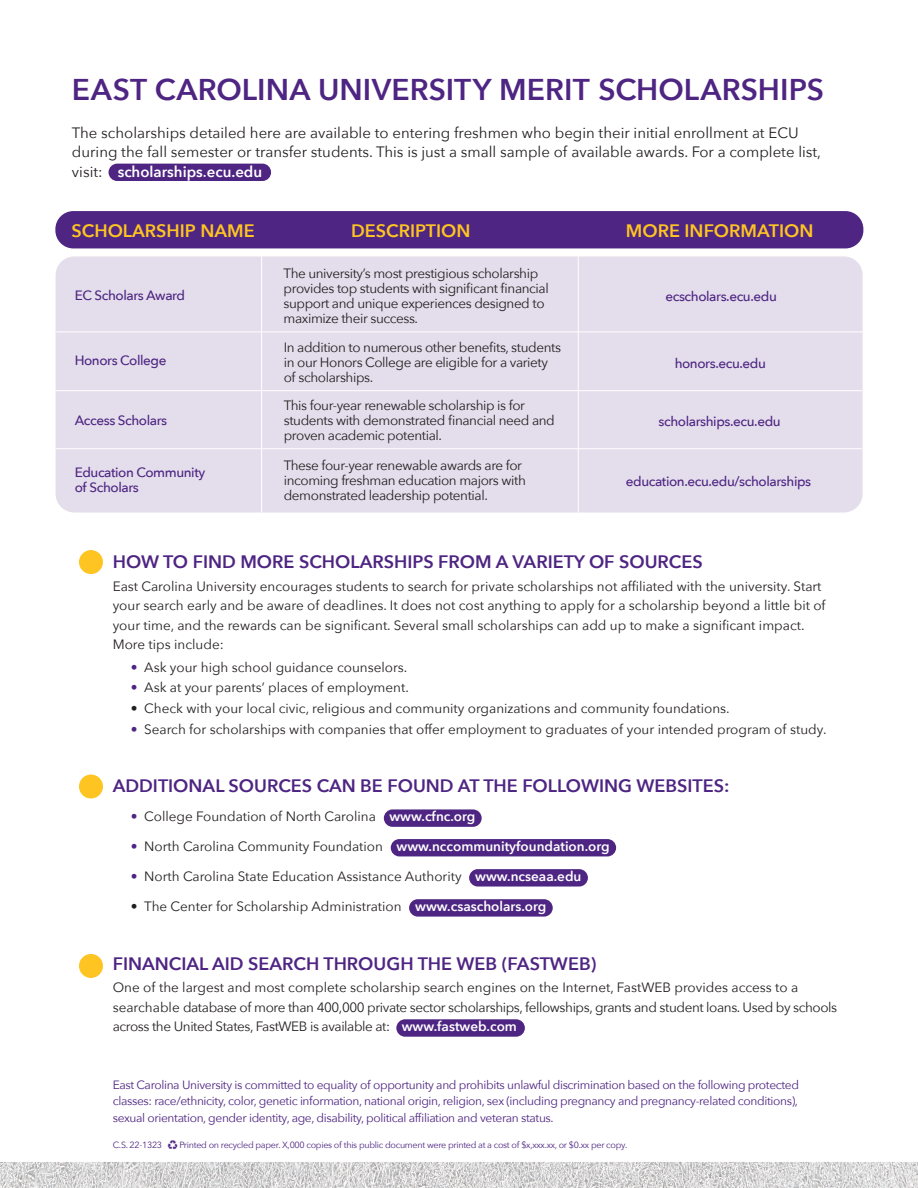
<style>
.page{position:relative;width:918px;height:1188px;background:#fff}
.page>*{position:absolute;margin:0;border:0;box-sizing:border-box;transform-origin:0 0}
.t1{font:600 30px "Avenir Next";color:#4e2582}
.t2{font:600 18px "Avenir Next";color:#4e2582}
.t3{font:600 18px "Avenir Next";color:#fec422}
.t4{font:15px/19.5px "Avenir Next";color:#231f20}
.t5{font:13.5px/19.5px "Avenir Next";color:#231f20}
.t6{font:13.5px/15px "Avenir Next";letter-spacing:-.03em;color:#231f20}
.t7{font:500 13.5px/15px "Avenir Next";letter-spacing:-.03em;color:#4e2582}
.t8{font:12px/16.5px "Avenir Next";letter-spacing:-.03em;color:#4e2582;text-align:justify}
.t9{font:9px "Avenir Next";letter-spacing:-.03em;color:#4e2582}
.s1{font-weight:600;color:#fff}
.s2{font-weight:500;color:#fff}
.s3{color:#4e2582}
.s4{font-weight:500}
.s5{font-family:"Arrowstfb"}
</style>
<div class="page">
<div style="left:56px;top:257px;width:806px;height:255px;background:#e4deec;border-radius:18px"></div>
<div style="left:56px;top:256px;width:807px;height:257px;border:2px solid #4e2582;border-radius:18px"></div>
<hr style="left:261px;top:256px;width:1px;height:257px;background:#fff">
<hr style="left:578px;top:256px;width:1px;height:257px;background:#fff">
<hr style="left:56px;top:332px;width:807px;height:1px;background:#fff">
<hr style="left:56px;top:390px;width:806px;height:1px;background:#fff">
<hr style="left:56px;top:448px;width:806px;height:1px;background:#fff">
<div style="left:55px;top:211px;width:808px;height:37px;background:#4e2582;border-radius:18px"></div>
<div style="left:80px;top:551px;width:22px;height:22px;background:#fec422;border-radius:50%"></div>
<div style="left:79px;top:550px;width:24px;height:24px;border:1px solid #fec422;border-radius:50%"></div>
<img style="left:0;top:1162px;width:918px;height:26px">
<div style="left:80px;top:775px;width:22px;height:23px;background:#fec422;border-radius:50%"></div>
<div style="left:79px;top:775px;width:24px;height:23px;border:1px solid #fec422;border-radius:50%"></div>
<div style="left:80px;top:955px;width:22px;height:22px;background:#fec422;border-radius:50%"></div>
<div style="left:79px;top:954px;width:24px;height:24px;border:1px solid #fec422;border-radius:50%"></div>
<div style="left:384px;top:809px;width:98px;height:18px;background:#4e2582;border-radius:9px"></div>
<div style="left:391px;top:839px;width:225px;height:17px;background:#4e2582;border-radius:9px"></div>
<div style="left:469px;top:869px;width:119px;height:18px;background:#4e2582;border-radius:9px"></div>
<div style="left:409px;top:899px;width:144px;height:18px;background:#4e2582;border-radius:9px"></div>
<div style="left:396px;top:1019px;width:129px;height:18px;background:#4e2582;border-radius:9px"></div>
<div style="left:109px;top:164px;width:162px;height:17px;background:#4e2582;border-radius:9px"></div>
<h1 class="t1" style="left:72px;top:64px;width:754px">EAST CAROLINA UNIVERSITY MERIT SCHOLARSHIPS</h1>
<p class="t4" style="left:72px;top:122px;width:751px">The scholarships detailed here are available to entering freshmen who begin their initial enrollment at ECU during the fall semester or transfer students. This is just a small sample of available awards. For a complete list, visit: <span class="s1">scholarships</span><span class="s2">.</span><span class="s1">ecu.edu</span></p>
<h2 class="t3" style="left:72px;top:215px;width:185px">SCHOLARSHIP NAME</h2>
<h2 class="t3" style="left:351px;top:215px;width:121px">DESCRIPTION</h2>
<h2 class="t3" style="left:626px;top:215px;width:189px">MORE INFORMATION</h2>
<p class="t7" style="left:75px;top:287px;width:112px">EC Scholars Award</p>
<p class="t7" style="left:75px;top:353px;width:93px">Honors College</p>
<p class="t7" style="left:75px;top:412px;width:94px">Access Scholars</p>
<p class="t7" style="left:75px;top:465px;width:132px">Education Community of Scholars</p>
<p class="t6" style="left:284px;top:265px;width:267px">The university’s most prestigious scholarship provides top students with significant financial support and unique experiences designed to maximize their success.</p>
<p class="t6" style="left:284px;top:339px;width:279px">In addition to numerous other benefits, students in our Honors College are eligible for a variety of scholarships.</p>
<p class="t6" style="left:284px;top:397px;width:273px">This four-year renewable scholarship is for students with demonstrated financial need and proven academic potential.</p>
<p class="t6" style="left:284px;top:457px;width:244px">These four-year renewable awards are for incoming freshman education majors with demonstrated leadership potential.</p>
<p class="t7" style="left:665px;top:289px;width:113px">ecscholars.ecu.edu</p>
<p class="t7" style="left:675px;top:355px;width:93px">honors.ecu.edu</p>
<p class="t7" style="left:659px;top:413px;width:124px">scholarships.ecu.edu</p>
<p class="t7" style="left:626px;top:473px;width:187px">education.ecu.edu/scholarships</p>
<h2 class="t2" style="left:113px;top:546px;width:592px">HOW TO FIND MORE SCHOLARSHIPS FROM A VARIETY OF SOURCES</h2>
<p class="t5" style="left:113px;top:576px;width:714px">East Carolina University encourages students to search for private scholarships not affiliated with the university. Start your search early and be aware of deadlines. It does not cost anything to apply for a scholarship beyond a little bit of your time, and the rewards can be significant. Several small scholarships can add up to make a significant impact.<br>More tips include:</p>
<p class="t5" style="left:131px;top:657px;width:278px"><span class="s3">•</span> Ask your high school guidance counselors.</p>
<p class="t5" style="left:131px;top:677px;width:280px"><span class="s3">•</span> Ask at your parents’ places of employment.</p>
<p class="t5" style="left:131px;top:698px;width:601px">• Check with your local civic, religious and community organizations and community foundations.</p>
<p class="t5" style="left:131px;top:719px;width:697px"><span class="s3">•</span> Search for scholarships with companies that offer employment to graduates of your intended program of study.</p>
<h2 class="t2" style="left:113px;top:771px;width:618px">ADDITIONAL SOURCES CAN BE FOUND AT THE FOLLOWING WEBSITES:</h2>
<p class="t5" style="left:131px;top:806px;width:346px"><span class="s3">•</span> College Foundation of North Carolina <span class="s1">www.cfnc.org</span></p>
<p class="t5" style="left:131px;top:836px;width:480px"><span class="s3">•</span> North Carolina Community Foundation <span class="s1">www.nccommunityfoundation.org</span></p>
<p class="t5" style="left:131px;top:866px;width:452px"><span class="s3">•</span> North Carolina State Education Assistance Authority <span class="s1">www.ncseaa.edu</span></p>
<p class="t5" style="left:131px;top:896px;width:417px"><span class="s4">•</span> The Center for Scholarship Administration <span class="s1">www.csascholars.org</span></p>
<h2 class="t2" style="left:113px;top:948px;width:485px">FINANCIAL AID SEARCH THROUGH THE WEB (FASTWEB)</h2>
<p class="t6" style="left:113px;top:977px;width:726px;line-height:19.5px">One of the largest and most complete scholarship search engines on the Internet, FastWEB provides access to a searchable database of more than 400,000 private sector scholarships, fellowships, grants and student loans. Used by schools across the United States, FastWEB is available at: <span class="s1">www.fastweb.com</span></p>
<p class="t8" style="left:113px;top:1076px;width:688px">East Carolina University is committed to equality of opportunity and prohibits unlawful discrimination based on the following protected classes: race/ethnicity, color, genetic information, national origin, religion, sex (including pregnancy and pregnancy-related conditions), sexual orientation, gender identity, age, disability, political affiliation and veteran status.</p>
<p class="t9" style="left:113px;top:1138px;width:516px">C.S. 22-1323 <span class="s5">R</span> Printed on recycled paper. X,000 copies of this public document were printed at a cost of $x,xxx.xx, or $0.xx per copy.</p>
</div>
